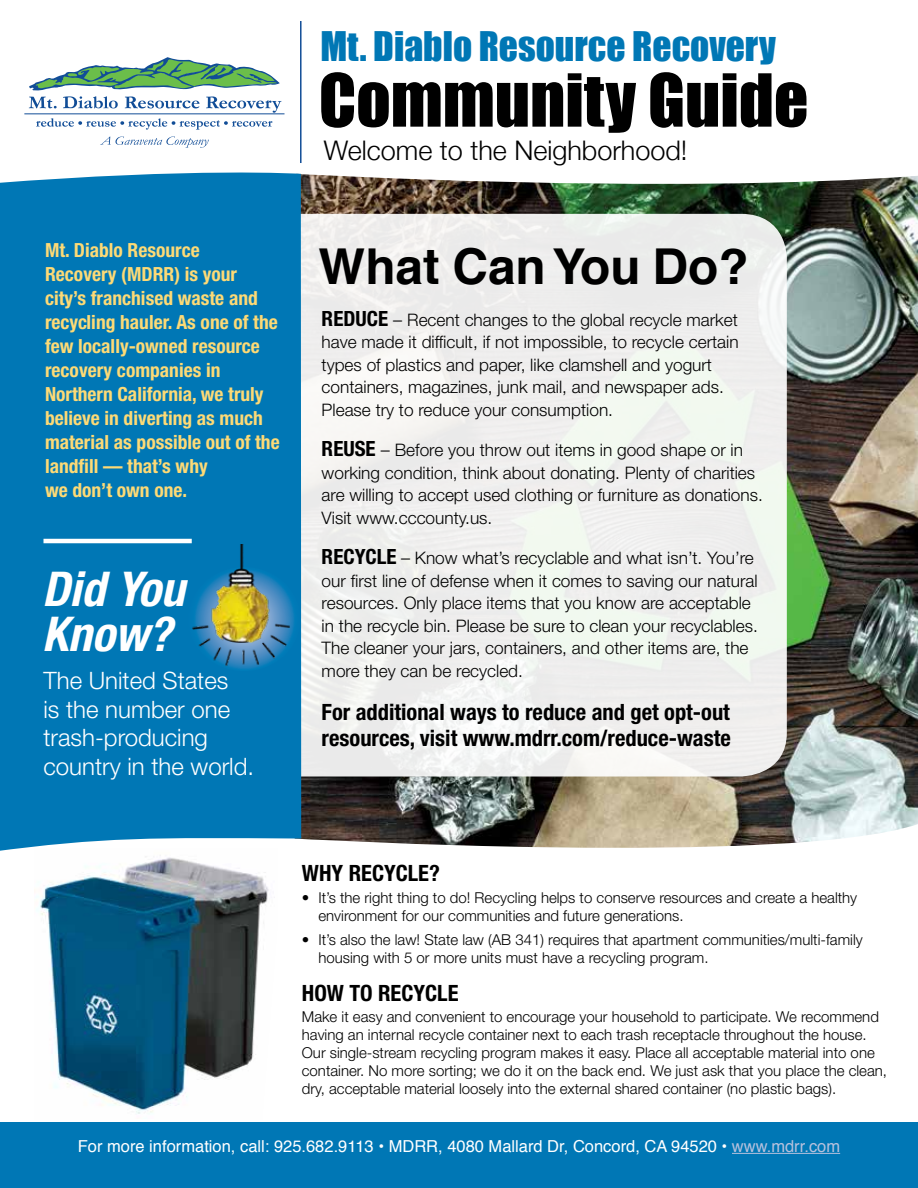
<style>
.page{position:relative;width:918px;height:1188px;background:#fff}
.page>*{position:absolute;margin:0;border:0;box-sizing:border-box;transform-origin:0 0}
.t1{font:67.5px "Impact";color:#000}
.t2{font:700 49.5px "Helvetica";color:#000}
.t3{font:italic 700 condensed 48px/45px "Helvetica Neue LT Std";color:#fff}
.t4{font:37.5px "Impact";color:#0077b5}
.t5{font:300 27px "Helvetica Neue";color:#000}
.t6{font:300 24px/28.5px "Helvetica Neue LT Std";color:#fff}
.t7{font:700 condensed 22.5px/25.5px "Helvetica Neue LT Std";color:#000}
.t8{font:700 condensed 19.5px/24px "Helvetica Neue LT Std";color:#fdda76}
.t9{font:300 17.25px/22.5px "Helvetica Neue LT Std";color:#000}
.t10{font:16.5px "Helvetica";color:#fff}
.t11{font:300 15px/18px "Helvetica Neue LT Std";color:#000}
.s1{font-weight:700;font-stretch:condensed;font-size:21px}
.s2{font-size:18px}
.s3{color:#b7c1dd}
</style>
<div class="page">
<img style="left:301px;top:174px;width:617px;height:674px">
<div style="left:0;top:1122px;width:918px;height:66px;background:#0077b5"></div>
<div style="left:250px;top:214px;width:537px;height:563px;background:#efeeee;border-radius:45px"></div>
<img style="left:34px;top:856px;width:235px;height:258px">
<svg style="left:29px;top:57px;width:252px;height:73px"></svg>
<svg style="left:100px;top:136px;width:109px;height:12px"></svg>
<hr style="left:24px;top:113px;width:261px;height:1px;background:#114d97">
<hr style="left:300px;top:21px;width:2px;height:142px;background:#114d97">
<div style="left:0;top:172px;width:301px;height:679px;background:#0077b5"></div>
<hr style="left:44px;top:539px;width:148px;height:4px;background:#fff">
<hr style="left:732px;top:1153px;width:108px;height:1px;background:#b7c1dd">
<svg style="left:187px;top:667px;width:114px;height:4px"></svg>
<img style="left:180px;top:544px;width:122px;height:123px">
<p class="t8" style="left:45px;top:238px;width:236px">Mt. Diablo Resource<br>Recovery (MDRR) is your city’s franchised waste and recycling hauler. As one of the few locally-owned resource recovery companies in<br>Northern California, we truly believe in diverting as much material as possible out of the landfill — that’s why<br>we don’t own one.</p>
<h3 class="t3" style="left:42px;top:567px;width:144px">Did You<br>Know?</h3>
<h3 class="t6" style="left:44px;top:666px;width:212px">The United States<br>is the number one trash-producing country in the world.</h3>
<h3 class="t4" style="left:320px;top:17px;width:457px">Mt. Diablo Resource Recovery</h3>
<h1 class="t1" style="left:319px;top:48px;width:491px">Community Guide</h1>
<h3 class="t5" style="left:324px;top:129px;width:365px">Welcome to the Neighborhood!</h3>
<h2 class="t2" style="left:319px;top:227px;width:431px">What Can You Do?</h2>
<p class="t9" style="left:322px;top:308px;width:418px"><span class="s1">REDUCE</span> <span class="s2">–</span> Recent changes to the global recycle market have made it difficult, if not impossible, to recycle certain types of plastics and paper, like clamshell and yogurt containers, magazines, junk mail, and newspaper ads.<br>Please try to reduce your consumption.</p>
<p class="t9" style="left:322px;top:439px;width:443px"><span class="s1">REUSE</span> <span class="s2">–</span> Before you throw out items in good shape or in working condition, think about donating. Plenty of charities are willing to accept used clothing or furniture as donations.<br>Visit www.cccounty.us.</p>
<p class="t9" style="left:322px;top:547px;width:438px"><span class="s1">RECYCLE</span> <span class="s2">–</span> Know what’s recyclable and what isn’t. You’re our first line of defense when it comes to saving our natural resources. Only place items that you know are acceptable in the recycle bin. Please be sure to clean your recyclables.<br>The cleaner your jars, containers, and other items are, the more they can be recycled.</p>
<h3 class="t7" style="left:322px;top:699px;width:411px">For additional ways to reduce and get opt-out resources, visit www.mdrr.com/reduce-waste</h3>
<h3 class="t7" style="left:302px;top:860px;width:139px">WHY RECYCLE?</h3>
<p class="t11" style="left:318px;top:889px;width:540px;text-indent:-16px">• It’s the right thing to do! Recycling helps to conserve resources and create a healthy environment for our communities and future generations.</p>
<p class="t11" style="left:318px;top:931px;width:546px;text-indent:-16px">• It’s also the law! State law (AB 341) requires that apartment communities/multi-family housing with 5 or more units must have a recycling program.</p>
<h3 class="t7" style="left:302px;top:980px;width:158px">HOW TO RECYCLE</h3>
<p class="t11" style="left:302px;top:1007px;width:587px">Make it easy and convenient to encourage your household to participate. We recommend having an internal recycle container next to each trash receptacle throughout the house.<br>Our single-stream recycling program makes it easy. Place all acceptable material into one container. No more sorting; we do it on the back end. We just ask that you place the clean, dry, acceptable material loosely into the external shared container (no plastic bags).</p>
<p class="t10" style="left:78px;top:1134px;width:764px">For more information, call: 925.682.9113 • MDRR, 4080 Mallard Dr, Concord, CA 94520 • <span class="s3">www.mdrr.com</span></p>
</div>
